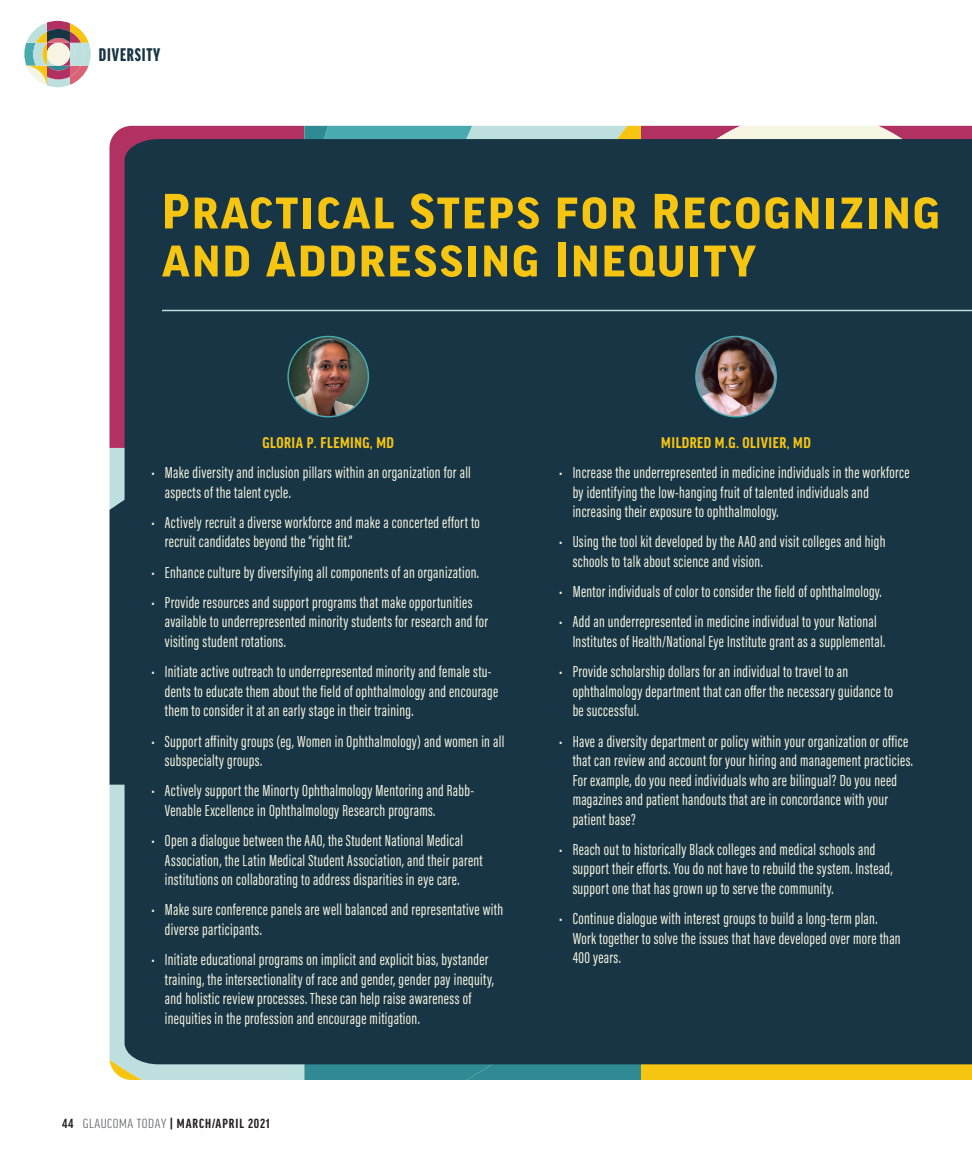
<style>
.page{position:relative;width:972px;height:1161px;background:#fff}
.page>*{position:absolute;margin:0;border:0;box-sizing:border-box;transform-origin:0 0}
.t1{font:700 52.95px/48px "Good Headline Pro";letter-spacing:.045em;color:#f6c512}
.t2{font:900 extra-condensed 19.5px "Good Headline Pro";letter-spacing:.045em;color:#173544}
.t3{font:16.5px/19.5px "Acumin Pro Extra Cond";letter-spacing:.02em;color:#f6f4e2}
.sidebar_body{font:700 condensed 16.5px "Good Headline Pro";letter-spacing:.03em;color:#f6c512}
.t4{font:700 extra-condensed 14.1px "Good Headline Pro";letter-spacing:.06em;color:#231f20;scale:1.11 1}
.s1{font-weight:400;color:#6c6d70}
</style>
<div class="page">
<svg style="left:24px;top:21px;width:67px;height:67px"></svg>
<div style="left:641px;top:785px;width:331px;height:295px;background:#f6c512"></div>
<div style="left:110px;top:126px;width:194px;height:322px;background:#b13162"></div>
<svg style="left:333px;top:126px;width:106px;height:13px"></svg>
<svg style="left:439px;top:126px;width:202px;height:13px;background:#b1d5c4"></svg>
<svg style="left:304px;top:126px;width:29px;height:13px"></svg>
<svg style="left:304px;top:1064px;width:337px;height:16px;background:#2f8891"></svg>
<svg style="left:110px;top:785px;width:194px;height:295px;background:#bbdbd5"></svg>
<svg style="left:110px;top:448px;width:15px;height:337px;background:#32515d"></svg>
<div style="left:125px;top:139px;width:847px;height:925px;background:#173544"></div>
<img style="left:288px;top:336px;width:80px;height:81px;border-radius:40px">
<div style="left:287px;top:336px;width:82px;height:81px;border:1px solid #49aaaf;border-radius:50%"></div>
<img style="left:696px;top:336px;width:80px;height:81px;border-radius:40px">
<div style="left:695px;top:336px;width:82px;height:81px;border:1px solid #49aaaf;border-radius:50%"></div>
<hr style="left:162px;top:310px;width:810px;height:1px;background:#bde0de">
<p class="t2" style="left:99px;top:45px;width:63px">DIVERSITY</p>
<p class="t1" style="left:162px;top:189px;width:779px">Practical Steps for Recognizing and Addressing Inequity</p>
<p class="sidebar_body" style="left:263px;top:435px;width:133px">GLORIA P. FLEMING, MD</p>
<p class="t3" style="left:165px;top:463px;width:308px;text-indent:-14px">• Make diversity and inclusion pillars within an organization for all aspects of the talent cycle.</p>
<p class="t3" style="left:165px;top:513px;width:317px;text-indent:-14px">• Actively recruit a diverse workforce and make a concerted effort to recruit candidates beyond the “right fit.”</p>
<p class="t3" style="left:151px;top:562px;width:329px">• Enhance culture by diversifying all components of an organization.</p>
<p class="t3" style="left:165px;top:593px;width:325px;text-indent:-14px">• Provide resources and support programs that make opportunities available to underrepresented minority students for research and for visiting student rotations.</p>
<p class="t3" style="left:165px;top:662px;width:335px;text-indent:-14px">• Initiate active outreach to underrepresented minority and female stu&shy;dents to educate them about the field of ophthalmology and encourage them to consider it at an early stage in their training.</p>
<p class="t3" style="left:165px;top:731px;width:341px;text-indent:-14px">• Support affinity groups (eg, Women in Ophthalmology) and women in all subspecialty groups.</p>
<p class="t3" style="left:165px;top:781px;width:311px;text-indent:-14px">• Actively support the Minorty Ophthalmology Mentoring and Rabb-<br>Venable Excellence in Ophthalmology Research programs.</p>
<p class="t3" style="left:165px;top:831px;width:319px;text-indent:-14px">• Open a dialogue between the AAO, the Student National Medical<br>Association, the Latin Medical Student Association, and their parent institutions on collaborating to address disparities in eye care.</p>
<p class="t3" style="left:165px;top:900px;width:340px;text-indent:-14px">• Make sure conference panels are well balanced and representative with diverse participants.</p>
<p class="t3" style="left:165px;top:950px;width:331px;text-indent:-14px">• Initiate educational programs on implicit and explicit bias, bystander training, the intersectionality of race and gender, gender pay inequity, and holistic review processes. These can help raise awareness of inequities in the profession and encourage mitigation.</p>
<p class="t4" style="left:62px;top:1117px;width:189px">44 <span class="s1">GLAUCOMA TODAY</span> | MARCH/APRIL 2021</p>
<p class="sidebar_body" style="left:661px;top:435px;width:151px">MILDRED M.G. OLIVIER, MD</p>
<p class="t3" style="left:573px;top:463px;width:338px;text-indent:-14px">• Increase the underrepresented in medicine individuals in the workforce by identifying the low-hanging fruit of talented individuals and increasing their exposure to ophthalmology.</p>
<p class="t3" style="left:573px;top:532px;width:314px;text-indent:-14px">• Using the tool kit developed by the AAO and visit colleges and high schools to talk about science and vision.</p>
<p class="t3" style="left:559px;top:582px;width:324px">• Mentor individuals of color to consider the field of ophthalmology.</p>
<p class="t3" style="left:573px;top:612px;width:314px;text-indent:-14px">• Add an underrepresented in medicine individual to your National<br>Institutes of Health/National Eye Institute grant as a supplemental.</p>
<p class="t3" style="left:573px;top:662px;width:322px;text-indent:-14px">• Provide scholarship dollars for an individual to travel to an ophthalmology department that can offer the necessary guidance to be successful.</p>
<p class="t3" style="left:573px;top:731px;width:342px;text-indent:-14px">• Have a diversity department or policy within your organization or office that can review and account for your hiring and management practicies.<br>For example, do you need individuals who are bilingual? Do you need magazines and patient handouts that are in concordance with your patient base?</p>
<p class="t3" style="left:573px;top:840px;width:322px;text-indent:-14px">• Reach out to historically Black colleges and medical schools and support their efforts. You do not have to rebuild the system. Instead, support one that has grown up to serve the community.</p>
<p class="t3" style="left:573px;top:909px;width:330px;text-indent:-14px">• Continue dialogue with interest groups to build a long-term plan.<br>Work together to solve the issues that have developed over more than<br>400 years.</p>
</div>
